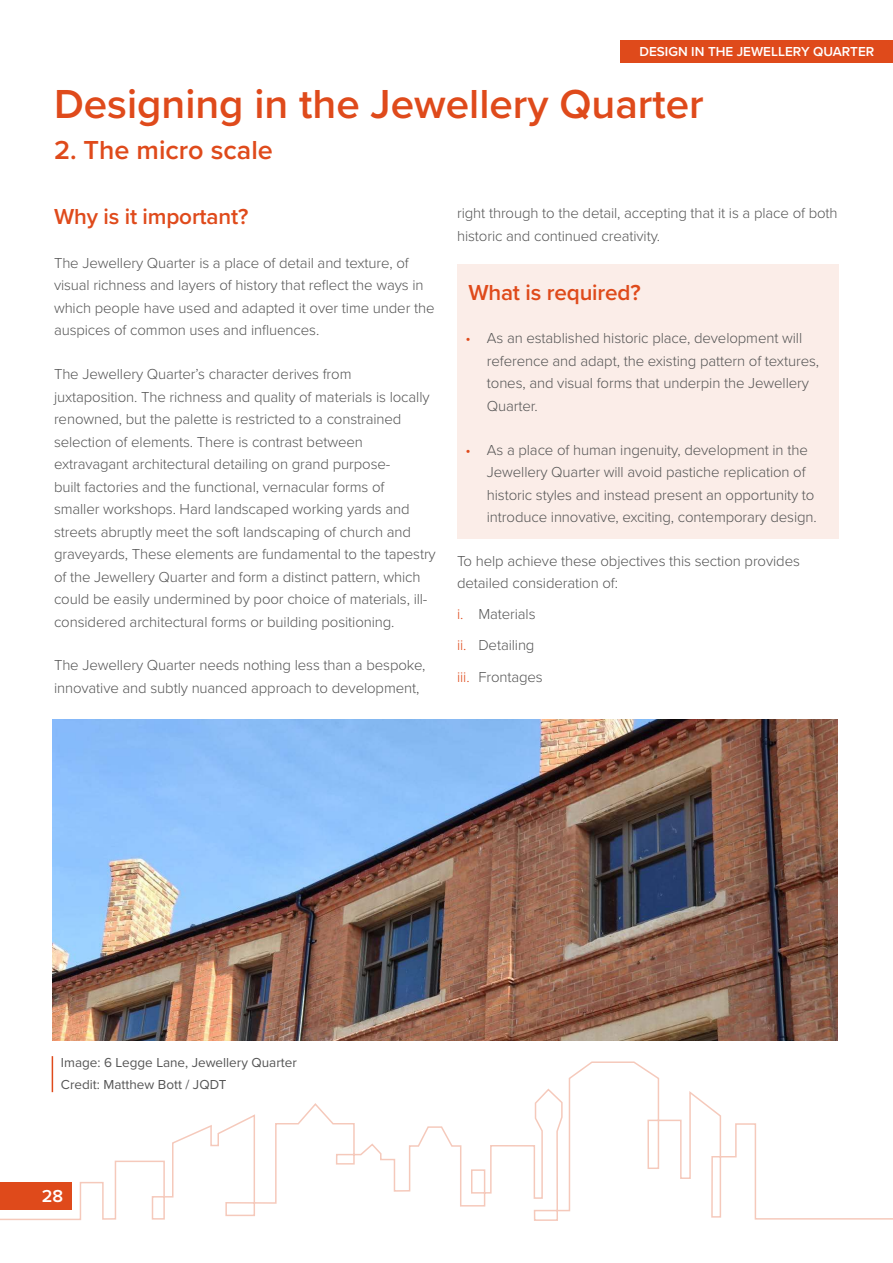
<style>
.page{position:relative;width:893px;height:1263px;background:#fff}
.page>*{position:absolute;margin:0;border:0;box-sizing:border-box;transform-origin:0 0}
.t1{font:600 42px "Proxima Nova";color:#df4a1b}
.t2{font:600 27px "Proxima Nova";color:#df4a1b}
.t3{font:600 22.5px "Proxima Nova";letter-spacing:-.01em;color:#df4a1b}
.t4{font:600 18px "Proxima Nova";color:#fff}
.t5{font:300 15px/22.5px "Proxima Nova";letter-spacing:-.01em;color:#555}
.t6{font:13.5px/22.5px "Proxima Nova";color:#555}
.t7{font:600 13.5px "Proxima Nova";color:#fff}
.s1{color:#df4a1b}
</style>
<div class="page">
<div style="left:621px;top:40px;width:272px;height:23px;background:#df4a1b"></div>
<svg style="left:0;top:1061px;width:893px;height:160px"></svg>
<div style="left:457px;top:265px;width:382px;height:274px;background:#fbede8"></div>
<img style="left:52px;top:720px;width:785px;height:321px">
<hr style="left:52px;top:1056px;width:1px;height:36px;background:#df4a1b">
<p class="t7" style="left:640px;top:46px;width:236px">DESIGN IN THE JEWELLERY QUARTER</p>
<h1 class="t1" style="left:54px;top:86px;width:651px">Designing in the Jewellery Quarter</h1>
<h2 class="t2" style="left:54px;top:139px;width:220px">2. The micro scale</h2>
<h3 class="t3" style="left:54px;top:207px;width:196px">Why is it important?</h3>
<p class="t5" style="left:54px;top:252px;width:382px">The Jewellery Quarter is a place of detail and texture, of visual richness and layers of history that reflect the ways in which people have used and adapted it over time under the auspices of common uses and influences.</p>
<p class="t5" style="left:54px;top:364px;width:383px">The Jewellery Quarter’s character derives from juxtaposition. The richness and quality of materials is locally renowned, but the palette is restricted to a constrained selection of elements. There is contrast between extravagant architectural detailing on grand purpose-<br>built factories and the functional, vernacular forms of<br>smaller workshops. Hard landscaped working yards and streets abruptly meet the soft landscaping of church and graveyards, These elements are fundamental to the tapestry of the Jewellery Quarter and form a distinct pattern, which could be easily undermined by poor choice of materials, ill&shy;considered architectural forms or building positioning.</p>
<p class="t5" style="left:54px;top:655px;width:373px">The Jewellery Quarter needs nothing less than a bespoke, innovative and subtly nuanced approach to development,</p>
<p class="t5" style="left:457px;top:203px;width:382px">right through to the detail, accepting that it is a place of both historic and continued creativity.</p>
<h3 class="t3" style="left:468px;top:283px;width:174px">What is required?</h3>
<p class="t5" style="left:487px;top:328px;width:334px;text-indent:-21px"><span class="s1">•</span> As an established historic place, development will reference and adapt, the existing pattern of textures, tones, and visual forms that underpin the Jewellery Quarter.</p>
<p class="t5" style="left:487px;top:439px;width:331px;text-indent:-21px"><span class="s1">•</span> As a place of human ingenuity, development in the Jewellery Quarter will avoid pastiche replication of historic styles and instead present an opportunity to introduce innovative, exciting, contemporary design.</p>
<p class="t5" style="left:457px;top:551px;width:344px">To help achieve these objectives this section provides detailed consideration of:</p>
<p class="t5" style="left:457px;top:600px;width:87px;line-height:31px"><span class="s1">i.</span> Materials <span class="s1">ii.</span> Detailing <span class="s1">iii.</span> Frontages</p>
<p class="t6" style="left:61px;top:1052px;width:237px">Image: 6 Legge Lane, Jewellery Quarter<br>Credit: Matthew Bott / JQDT</p>
<p class="t4" style="left:42px;top:1188px;width:23px">28</p>
</div>
